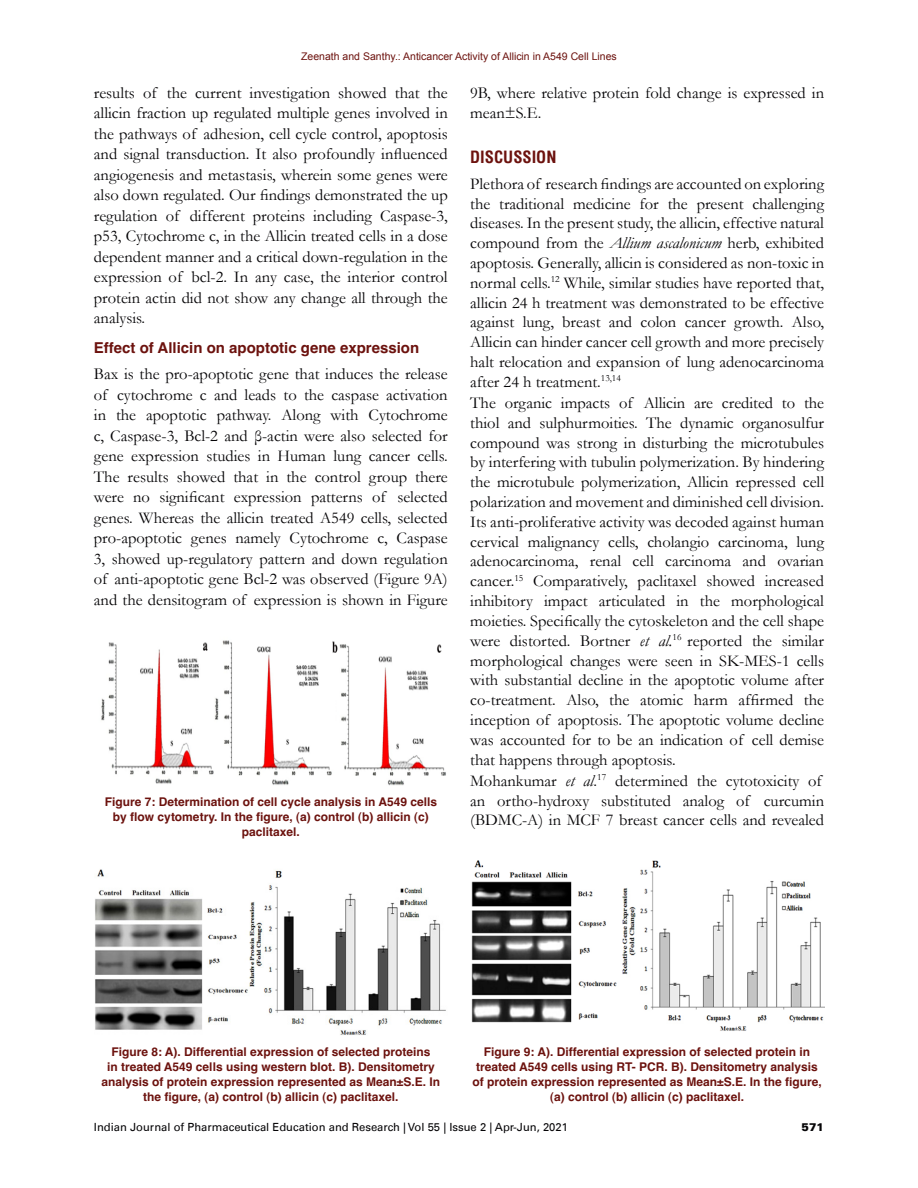
<style>
.page{position:relative;width:918px;height:1188px;background:#fff}
.page>*{position:absolute;margin:0;border:0;box-sizing:border-box;transform-origin:0 0}
.Body_Text{font:16.5px/19.8px "Garamond";color:#050406;text-align:justify}
.t1{font:700 condensed 16.5px "Helvetica";color:#6c120e}
.t2{font:700 15px "Helvetica";color:#6c120e}
.Fig_caption{font:700 12px/15px "Helvetica";color:#6c120e;text-align:center}
.t3{font:11.25px "Univers LT";color:#050406}
.t4{font:900 11.25px "Univers LT";color:#050406}
.t5{font:10.5px "Arial";color:#6c120e}
.s1{font-style:italic}
</style>
<div class="page">
<img style="left:101px;top:640px;width:345px;height:146px">
<img style="left:95px;top:869px;width:351px;height:166px">
<img style="left:471px;top:860px;width:353px;height:171px">
<p class="t5" style="left:301px;top:49px;width:317px">Zeenath and Santhy.: Anticancer Activity of Allicin in A549 Cell Lines</p>
<p class="Body_Text" style="left:94px;top:82px;width:355px;line-height:20.5px">results of the current investigation showed that the allicin fraction up regulated multiple genes involved in the pathways of adhesion, cell cycle control, apoptosis and signal transduction. It also profoundly influenced angiogenesis and metastasis, wherein some genes were also down regulated. Our findings demonstrated the up regulation of different proteins including Caspase-3, p53, Cytochrome c, in the Allicin treated cells in a dose dependent manner and a critical down-regulation in the expression of bcl-2. In any case, the interior control protein actin did not show any change all through the analysis.</p>
<h2 class="t2" style="left:94px;top:334px;width:327px">Effect of Allicin on apoptotic gene expression</h2>
<p class="Body_Text" style="left:94px;top:363px;width:355px;line-height:20.5px">Bax is the pro-apoptotic gene that induces the release of cytochrome c and leads to the caspase activation in the apoptotic pathway. Along with Cytochrome c, Caspase-3, Bcl-2 and β-actin were also selected for gene expression studies in Human lung cancer cells.<br>The results showed that in the control group there were no significant expression patterns of selected genes. Whereas the allicin treated A549 cells, selected pro-apoptotic genes namely Cytochrome c, Caspase 3, showed up-regulatory pattern and down regulation of anti-apoptotic gene Bcl-2 was observed (Figure 9A) and the densitogram of expression is shown in Figure</p>
<p class="Fig_caption" style="left:105px;top:794px;width:334px">Figure 7: Determination of cell cycle analysis in A549 cells by flow cytometry. In the figure, (a) control (b) allicin (c) paclitaxel.</p>
<p class="Body_Text" style="left:470px;top:82px;width:355px">9B, where relative protein fold change is expressed in mean±S.E.</p>
<h1 class="t1" style="left:470px;top:146px;width:88px">DISCUSSION</h1>
<p class="Body_Text" style="left:470px;top:173px;width:355px">Plethora of research findings are accounted on exploring the traditional medicine for the present challenging diseases. In the present study, the allicin, effective natural compound from the <span class="s1">Allium ascalonicum</span> herb, exhibited apoptosis. Generally, allicin is considered as non-toxic in normal cells.<sup>12</sup> While, similar studies have reported that, allicin 24 h treatment was demonstrated to be effective against lung, breast and colon cancer growth. Also, Allicin can hinder cancer cell growth and more precisely halt relocation and expansion of lung adenocarcinoma after 24 h treatment.<sup>13,14</sup></p>
<p class="Body_Text" style="left:470px;top:393px;width:355px">The organic impacts of Allicin are credited to the thiol and sulphurmoities. The dynamic organosulfur compound was strong in disturbing the microtubules by interfering with tubulin polymerization. By hindering the microtubule polymerization, Allicin repressed cell polarization and movement and diminished cell division.<br>Its anti-proliferative activity was decoded against human cervical malignancy cells, cholangio carcinoma, lung adenocarcinoma, renal cell carcinoma and ovarian cancer.<sup>15</sup> Comparatively, paclitaxel showed increased inhibitory impact articulated in the morphological moieties. Specifically the cytoskeleton and the cell shape were distorted. Bortner <span class="s1">et al.</span><sup>16</sup> reported the similar morphological changes were seen in SK-MES-1 cells with substantial decline in the apoptotic volume after co-treatment. Also, the atomic harm affirmed the inception of apoptosis. The apoptotic volume decline was accounted for to be an indication of cell demise that happens through apoptosis.</p>
<p class="Body_Text" style="left:470px;top:770px;width:355px;text-align:left">Mohankumar <span class="s1">et al</span>.<sup>17</sup> determined the cytotoxicity of an ortho-hydroxy substituted analog of curcumin (BDMC-A) in MCF 7 breast cancer cells and revealed</p>
<p class="Fig_caption" style="left:102px;top:1044px;width:340px">Figure 8: A). Differential expression of selected proteins<br>in treated A549 cells using western blot. B). Densitometry analysis of protein expression represented as Mean±S.E. In the figure, (a) control (b) allicin (c) paclitaxel.</p>
<p class="Fig_caption" style="left:472px;top:1044px;width:351px">Figure 9: A). Differential expression of selected protein in treated A549 cells using RT- PCR. B). Densitometry analysis of protein expression represented as Mean±S.E. In the figure, (a) control (b) allicin (c) paclitaxel.</p>
<p class="t3" style="left:94px;top:1120px;width:476px">Indian Journal of Pharmaceutical Education and Research | Vol 55 | Issue 2 | Apr-Jun, 2021</p>
<p class="t4" style="left:802px;top:1120px;width:24px">571</p>
</div>
